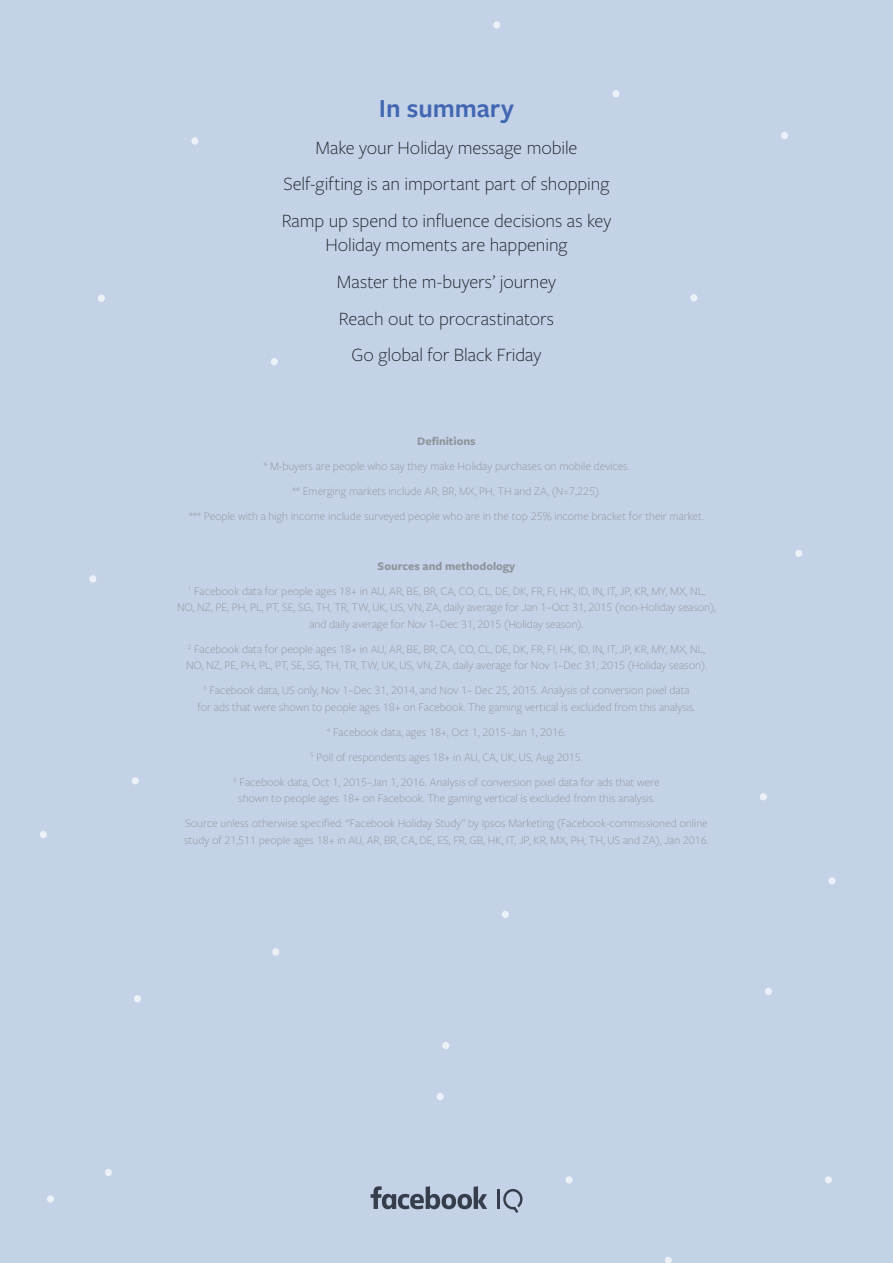
<style>
.page{position:relative;width:893px;height:1263px;background:#c4d2e7}
.page>*{position:absolute;margin:0;border:0;box-sizing:border-box;transform-origin:0 0}
.t1{font:600 27px "Freight Sans LF Pro";letter-spacing:-.005em;color:#4267b2}
.t2{font:300 19.5px/36.8px "Freight Sans LF Pro";letter-spacing:-.005em;color:#1d2129;text-align:center}
.t3{font:300 12px/25px "Freight Sans LF Pro";color:#90949c;text-align:center}
.t4{font:700 12px "Freight Sans LF Pro";color:#90949c}
.s1{font-weight:700}
</style>
<div class="page">
<svg style="left:371px;top:1186px;width:116px;height:23px"></svg>
<hr style="left:497px;top:1189px;width:3px;height:20px;background:#373e4b">
<svg style="left:503px;top:1189px;width:19px;height:24px"></svg>
<div style="left:40px;top:831px;width:7px;height:7px;background:#ecf0f7;border-radius:50%"></div>
<div style="left:89px;top:575px;width:8px;height:8px;background:#ecf0f7;border-radius:50%"></div>
<div style="left:191px;top:137px;width:8px;height:8px;background:#ecf0f7;border-radius:50%"></div>
<div style="left:132px;top:777px;width:7px;height:8px;background:#ecf0f7;border-radius:50%"></div>
<div style="left:765px;top:988px;width:7px;height:7px;background:#ecf0f7;border-radius:50%"></div>
<div style="left:612px;top:90px;width:8px;height:7px;background:#ecf0f7;border-radius:50%"></div>
<div style="left:271px;top:358px;width:7px;height:7px;background:#ecf0f7;border-radius:50%"></div>
<div style="left:493px;top:21px;width:7px;height:8px;background:#ecf0f7;border-radius:50%"></div>
<div style="left:436px;top:1093px;width:8px;height:7px;background:#ecf0f7;border-radius:50%"></div>
<div style="left:98px;top:294px;width:7px;height:8px;background:#ecf0f7;border-radius:50%"></div>
<div style="left:825px;top:1176px;width:7px;height:7px;background:#ecf0f7;border-radius:50%"></div>
<div style="left:690px;top:294px;width:7px;height:8px;background:#ecf0f7;border-radius:50%"></div>
<div style="left:502px;top:911px;width:7px;height:7px;background:#ecf0f7;border-radius:50%"></div>
<div style="left:795px;top:550px;width:7px;height:7px;background:#ecf0f7;border-radius:50%"></div>
<div style="left:828px;top:877px;width:8px;height:8px;background:#ecf0f7;border-radius:50%"></div>
<div style="left:781px;top:132px;width:7px;height:7px;background:#ecf0f7;border-radius:50%"></div>
<div style="left:442px;top:1042px;width:7px;height:7px;background:#ecf0f7;border-radius:50%"></div>
<div style="left:760px;top:793px;width:7px;height:7px;background:#ecf0f7;border-radius:50%"></div>
<div style="left:134px;top:995px;width:7px;height:7px;background:#ecf0f7;border-radius:50%"></div>
<div style="left:272px;top:948px;width:7px;height:8px;background:#ecf0f7;border-radius:50%"></div>
<div style="left:47px;top:1195px;width:7px;height:8px;background:#ecf0f7;border-radius:50%"></div>
<div style="left:105px;top:1169px;width:7px;height:7px;background:#ecf0f7;border-radius:50%"></div>
<div style="left:565px;top:1176px;width:8px;height:7px;background:#ecf0f7;border-radius:50%"></div>
<svg style="left:665px;top:1256px;width:7px;height:7px"></svg>
<h1 class="t1" style="left:379px;top:90px;width:137px">In summary</h1>
<h2 class="t2" style="left:282px;top:128px;width:331px">Make your Holiday message mobile<br>Self-gifting is an important part of shopping<br>Ramp up spend to influence decisions as key</h2>
<h2 class="t2" style="left:325px;top:226px;width:244px">Holiday moments are happening<br>Master the m-buyers’ journey<br>Reach out to procrastinators<br>Go global for Black Friday</h2>
<p class="t4" style="left:417px;top:433px;width:60px">Definitions</p>
<p class="t3" style="left:189px;top:453px;width:516px">* M-buyers are people who say they make Holiday purchases on mobile devices.<br>** Emerging markets include AR, BR, MX, PH, TH and ZA, (N≈7,225).<br>*** People with a high income include surveyed people who are in the top 25% income bracket for their market.</p>
<p class="t3" style="left:188px;top:553px;width:519px"><span class="s1">Sources and methodology<br></span><sup>1</sup> Facebook data for people ages 18+ in AU, AR, BE, BR, CA, CO, CL, DE, DK, FR, FI, HK, ID, IN, IT, JP, KR, MY, MX, NL,</p>
<p class="t3" style="left:177px;top:599px;width:540px;line-height:16.5px">NO, NZ, PE, PH, PL, PT, SE, SG, TH, TR, TW, UK, US, VN, ZA, daily average for Jan 1–Oct 31, 2015 (non-Holiday season), and daily average for Nov 1–Dec 31, 2015 (Holiday season).</p>
<p class="t3" style="left:186px;top:640px;width:522px;line-height:16.5px;text-align:left"><sup>2</sup> Facebook data for people ages 18+ in AU, AR, BE, BR, CA, CO, CL, DE, DK, FR, FI, HK, ID, IN, IT, JP, KR, MY, MX, NL,<br>NO, NZ, PE, PH, PL, PT, SE, SG, TH, TR, TW, UK, US, VN, ZA, daily average for Nov 1–Dec 31, 2015 (Holiday season).</p>
<p class="t3" style="left:198px;top:682px;width:499px;line-height:16.5px"><sup>3</sup> Facebook data, US only, Nov 1–Dec 31, 2014, and Nov 1– Dec 25, 2015. Analysis of conversion pixel data for ads that were shown to people ages 18+ on Facebook. The gaming vertical is excluded from this analysis.</p>
<p class="t3" style="left:233px;top:719px;width:428px"><sup>4</sup> Facebook data, ages 18+, Oct 1, 2015–Jan 1, 2016.<br><sup>5</sup> Poll of respondents ages 18+ in AU, CA, UK, US, Aug 2015.<br><sup>6</sup> Facebook data, Oct 1, 2015–Jan 1, 2016. Analysis of conversion pixel data for ads that were</p>
<p class="t3" style="left:185px;top:785px;width:524px">shown to people ages 18+ on Facebook. The gaming vertical is excluded from this analysis.<br>Source unless otherwise specified: “Facebook Holiday Study” by Ipsos Marketing (Facebook-commissioned online</p>
<p class="t3" style="left:184px;top:827px;width:526px">study of 21,511 people ages 18+ in AU, AR, BR, CA, DE, ES, FR, GB, HK, IT, JP, KR, MX, PH, TH, US and ZA), Jan 2016.</p>
</div>
